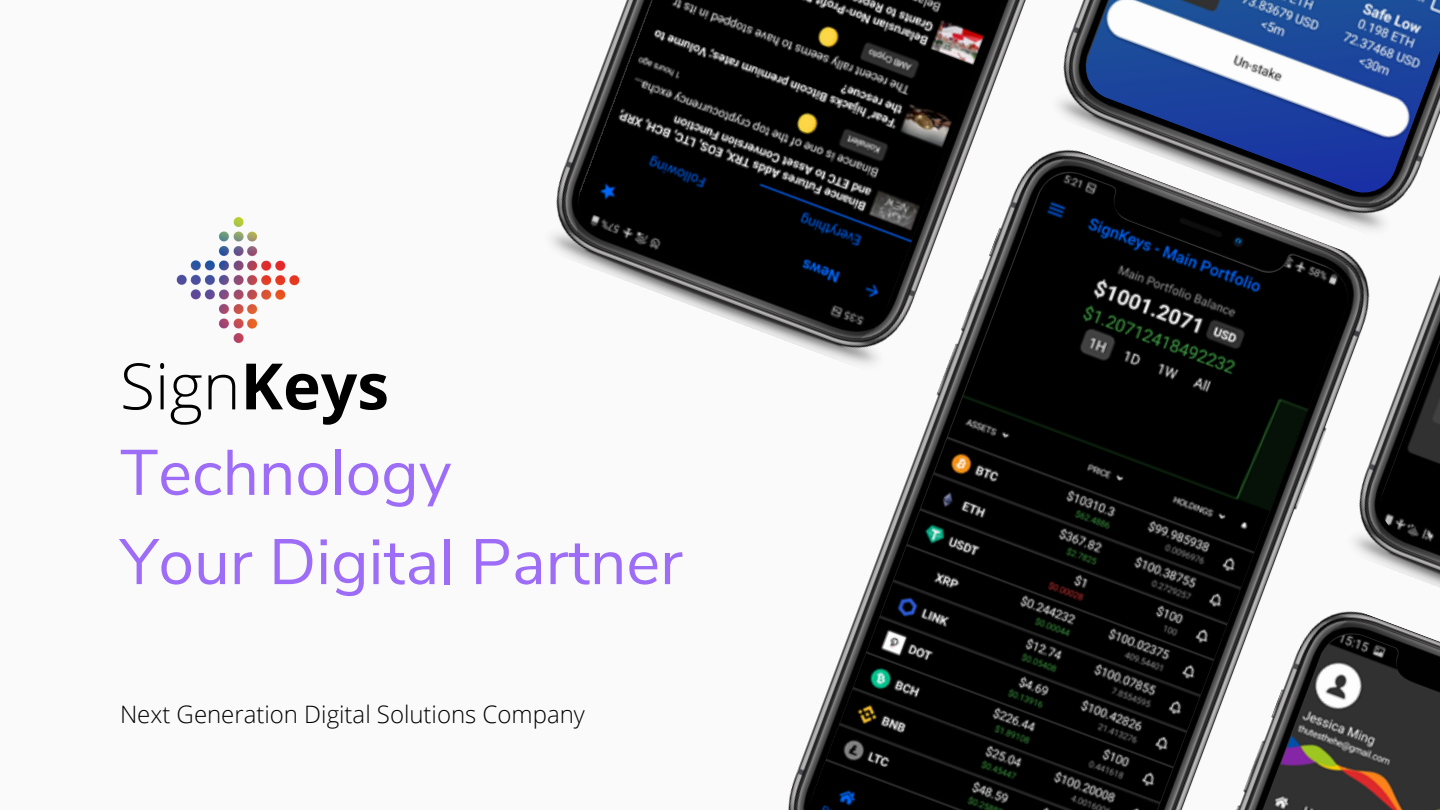
<style>
.page{position:relative;width:1440px;height:810px;background:#fafafa}
.page>*{position:absolute;margin:0;border:0;box-sizing:border-box;transform-origin:0 0}
.t1{font:64px/89.2px "Nunito Sans";color:#9e6df7}
.t2{font:300 64px "Open Sans";color:#000}
.t3{font:300 24px "Open Sans";color:#000}
.s1{font-weight:700}
</style>
<div class="page">
<img style="left:805px;top:244px;width:530px;height:566px">
<img style="left:1158px;top:197px;width:177px;height:47px">
<img style="left:1158px;top:0;width:177px;height:197px">
<img style="left:1046px;top:595px;width:289px;height:215px">
<img style="left:1088px;top:630px;width:352px;height:180px">
<img style="left:1335px;top:0;width:105px;height:682px">
<img style="left:1377px;top:0;width:63px;height:634px">
<img style="left:551px;top:0;width:607px;height:379px">
<img style="left:574px;top:0;width:547px;height:331px">
<img style="left:176px;top:217px;width:124px;height:127px">
<h1 class="t2" style="left:120px;top:341px;width:271px">Sign<span class="s1">Keys</span></h1>
<h1 class="t1" style="left:120px;top:429px;width:564px">Technology<br>Your Digital Partner</h1>
<p class="t3" style="left:120px;top:698px;width:466px">Next Generation Digital Solutions Company</p>
</div>
